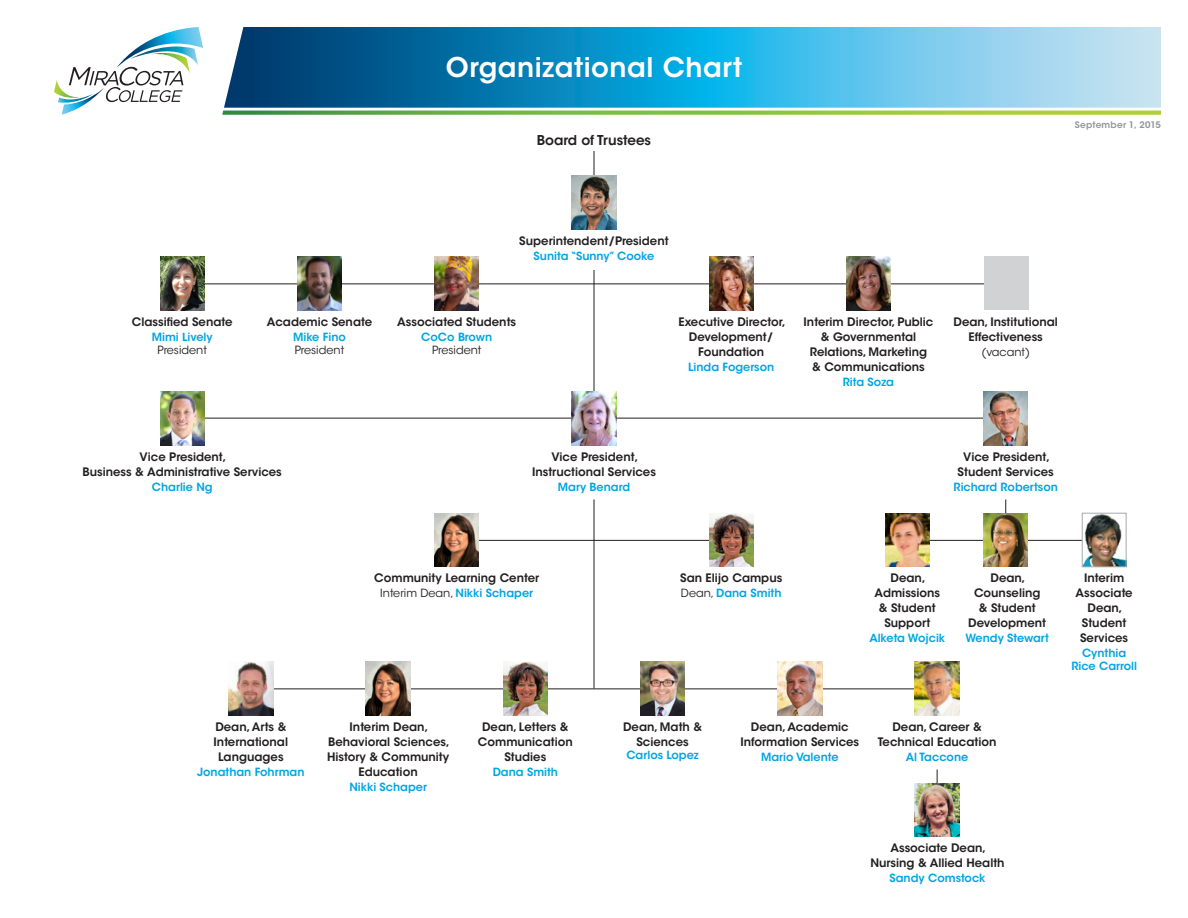
<style>
.page{position:relative;width:1188px;height:918px;background:#fff}
.page>*{position:absolute;margin:0;border:0;box-sizing:border-box;transform-origin:0 0}
.Headline_1{font:600 27px "ITC Avant Garde Std";letter-spacing:.02em;color:#fff}
.Subhead_4{font:600 13.5px "ITC Avant Garde Std";color:#231f20}
.Subhead_2{font:600 11.7px/15px "ITC Avant Garde Std";color:#231f20;text-align:center}
.Name_Large{font:600 11.25px/12.8px "ITC Avant Garde Std";color:#00a5e3;text-align:center}
.Name_Large-2{font:11.25px/12.8px "ITC Avant Garde Std";color:#231f20}
.Subhead_2-2{font:600 11.25px "ITC Avant Garde Std";color:#00a5e3}
.Body{font:600 9px "ITC Avant Garde Std";letter-spacing:.025em;color:#939598}
.s1{font-weight:400;color:#231f20}
.s2{font-weight:600;color:#00a5e3}
</style>
<div class="page">
<svg style="left:224px;top:27px;width:937px;height:81px;background:#3d9fca"></svg>
<svg style="left:222px;top:111px;width:939px;height:4px;background:#87c049"></svg>
<svg style="left:594px;top:151px;width:1px;height:25px"></svg>
<hr style="left:594px;top:270px;width:1px;height:162px;background:#231f20">
<hr style="left:182px;top:418px;width:824px;height:1px;background:#231f20">
<hr style="left:182px;top:284px;width:824px;height:1px;background:#231f20">
<hr style="left:908px;top:540px;width:196px;height:1px;background:#231f20">
<hr style="left:251px;top:688px;width:686px;height:1px;background:#231f20">
<hr style="left:457px;top:540px;width:274px;height:1px;background:#231f20">
<hr style="left:594px;top:500px;width:1px;height:188px;background:#231f20">
<hr style="left:1005px;top:500px;width:1px;height:54px;background:#231f20">
<img style="left:435px;top:256px;width:44px;height:54px">
<img style="left:297px;top:256px;width:45px;height:54px">
<img style="left:160px;top:256px;width:44px;height:54px">
<img style="left:434px;top:513px;width:45px;height:54px">
<img style="left:229px;top:662px;width:44px;height:54px">
<img style="left:640px;top:662px;width:45px;height:54px">
<img style="left:778px;top:662px;width:44px;height:54px">
<img style="left:915px;top:662px;width:44px;height:54px">
<img style="left:709px;top:513px;width:44px;height:54px">
<img style="left:503px;top:662px;width:45px;height:54px">
<img style="left:984px;top:513px;width:44px;height:54px">
<img style="left:885px;top:513px;width:44px;height:54px">
<img style="left:1084px;top:515px;width:40px;height:50px">
<div style="left:1082px;top:513px;width:44px;height:54px;border:1px solid #a8a9ad"></div>
<img style="left:915px;top:783px;width:44px;height:54px">
<svg style="left:937px;top:770px;width:1px;height:13px"></svg>
<img style="left:160px;top:392px;width:44px;height:54px">
<img style="left:846px;top:256px;width:45px;height:54px">
<img style="left:709px;top:256px;width:44px;height:54px">
<img style="left:572px;top:392px;width:44px;height:54px">
<img style="left:984px;top:392px;width:44px;height:54px">
<img style="left:366px;top:662px;width:44px;height:54px">
<img style="left:572px;top:176px;width:44px;height:54px">
<div style="left:984px;top:256px;width:44px;height:54px;background:#d1d2d4"></div>
<svg style="left:54px;top:27px;width:149px;height:88px"></svg>
<p class="Headline_1" style="left:446px;top:51px;width:298px">Organizational Chart</p>
<p class="Subhead_4" style="left:537px;top:132px;width:116px">Board of Trustees</p>
<p class="Body" style="left:1075px;top:119px;width:88px">September 1, 2015</p>
<p class="Subhead_2" style="left:132px;top:314px;width:102px">Classified Senate</p>
<p class="Name_Large" style="left:152px;top:330px;width:62px">Mimi Lively<br><span class="s1">President</span></p>
<p class="Subhead_2" style="left:267px;top:314px;width:107px">Academic Senate</p>
<p class="Name_Large-2" style="left:293px;top:330px;width:54px"><span class="s2">Mike Fino<br></span>President</p>
<p class="Subhead_2" style="left:519px;top:233px;width:151px">Superintendent/President</p>
<p class="Name_Large" style="left:534px;top:249px;width:122px">Sunita “Sunny” Cooke</p>
<p class="Subhead_2" style="left:397px;top:314px;width:120px">Associated Students</p>
<p class="Name_Large" style="left:421px;top:330px;width:72px">CoCo Brown<br><span class="s1">President</span></p>
<p class="Subhead_2" style="left:679px;top:314px;width:109px">Executive Director,<br>Development/<br>Foundation</p>
<p class="Name_Large" style="left:688px;top:360px;width:87px">Linda Fogerson</p>
<p class="Subhead_2" style="left:804px;top:314px;width:131px">Interim Director, Public &amp; Governmental<br>Relations, Marketing<br>&amp; Communications</p>
<p class="Name_Large" style="left:843px;top:375px;width:53px">Rita Soza</p>
<p class="Subhead_2" style="left:953px;top:314px;width:106px">Dean, Institutional<br>Effectiveness</p>
<p class="Name_Large-2" style="left:981px;top:345px;width:50px">(vacant)</p>
<p class="Subhead_2" style="left:83px;top:449px;width:201px">Vice President,<br>Business &amp; Administrative Services</p>
<p class="Name_Large" style="left:152px;top:480px;width:62px">Charlie Ng</p>
<p class="Subhead_2" style="left:532px;top:449px;width:125px">Vice President,<br>Instructional Services</p>
<p class="Name_Large" style="left:558px;top:480px;width:74px">Mary Benard</p>
<p class="Subhead_2" style="left:958px;top:449px;width:98px">Vice President,<br>Student Services</p>
<p class="Name_Large" style="left:954px;top:480px;width:106px">Richard Robertson</p>
<p class="Subhead_2" style="left:374px;top:571px;width:166px">Community Learning Center</p>
<p class="Name_Large-2" style="left:380px;top:587px;width:154px">Interim Dean, <span class="s2">Nikki Schaper</span></p>
<p class="Subhead_2" style="left:214px;top:719px;width:76px">Dean, Arts &amp;<br>International<br>Languages</p>
<p class="Name_Large" style="left:197px;top:765px;width:109px">Jonathan Fohrman</p>
<p class="Subhead_2" style="left:327px;top:719px;width:124px">Interim Dean,<br>Behavioral Sciences,<br>History &amp; Community<br>Education</p>
<p class="Name_Large" style="left:349px;top:780px;width:79px">Nikki Schaper</p>
<p class="Subhead_2" style="left:478px;top:719px;width:96px">Dean, Letters &amp;<br>Communication<br>Studies</p>
<p class="Name_Large" style="left:493px;top:765px;width:67px">Dana Smith</p>
<p class="Subhead_2" style="left:680px;top:571px;width:104px">San Elijo Campus</p>
<p class="Name_Large" style="left:681px;top:587px;width:102px"><span class="s1">Dean,</span> Dana Smith</p>
<p class="Subhead_2" style="left:874px;top:571px;width:67px">Dean,<br>Admissions &amp; Student<br>Support</p>
<p class="Name_Large" style="left:869px;top:632px;width:77px">Alketa Wojcik</p>
<p class="Subhead_2" style="left:968px;top:571px;width:79px">Dean,<br>Counseling &amp; Student<br>Development</p>
<p class="Name_Large" style="left:966px;top:632px;width:85px">Wendy Stewart</p>
<p class="Subhead_2" style="left:1076px;top:571px;width:59px">Interim<br>Associate<br>Dean,<br>Student<br>Services</p>
<p class="Name_Large" style="left:1071px;top:647px;width:67px">Cynthia<br>Rice Carroll</p>
<p class="Subhead_2" style="left:623px;top:719px;width:81px">Dean, Math &amp;<br>Sciences</p>
<p class="Subhead_2-2" style="left:626px;top:747px;width:74px">Carlos Lopez</p>
<p class="Subhead_2" style="left:741px;top:719px;width:120px">Dean, Academic<br>Information Services</p>
<p class="Name_Large" style="left:761px;top:750px;width:79px">Mario Valente</p>
<p class="Subhead_2" style="left:878px;top:719px;width:120px">Dean, Career &amp;<br>Technical Education</p>
<p class="Name_Large" style="left:906px;top:750px;width:64px">Al Taccone</p>
<p class="Subhead_2" style="left:870px;top:841px;width:136px">Associate Dean,<br>Nursing &amp; Allied Health</p>
<p class="Name_Large" style="left:890px;top:872px;width:97px">Sandy Comstock</p>
</div>
